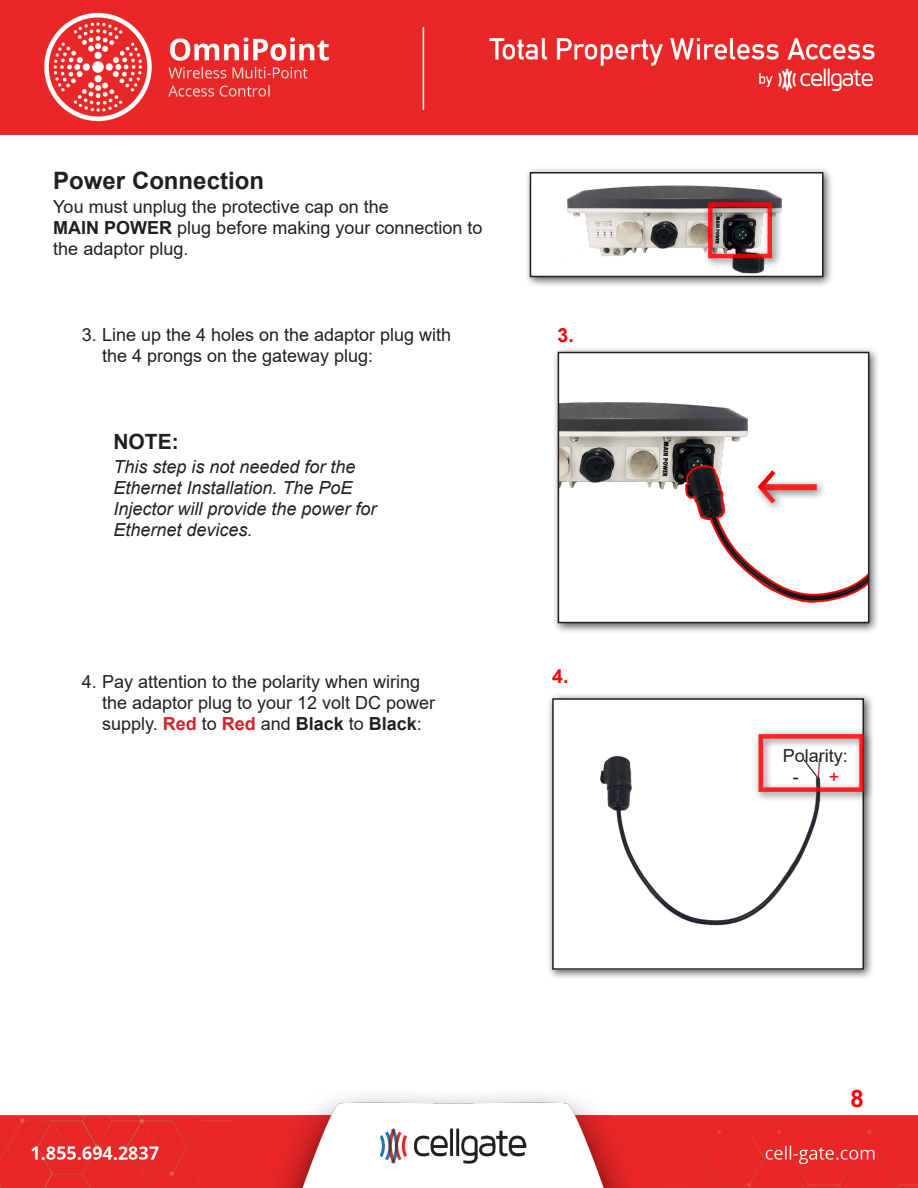
<style>
.page{position:relative;width:918px;height:1188px;background:#fff}
.page>*{position:absolute;margin:0;border:0;box-sizing:border-box;transform-origin:0 0}
.Heading_1{font:700 24px "Arial";color:#231f20}
.t1{font:700 24px "Arial";color:#f00}
.t2{font:700 21px "Arial";color:#231f20}
.t3{font:700 19.5px "Arial";color:#f00}
.Text{font:18px/21px "Arial";color:#231f20}
.Text-2{font:italic 18px/21px "Arial";color:#231f20}
.s1{font-weight:700}
.s2{font-weight:700;color:#d1232a}
.s3{color:#f00}
</style>
<div class="page">
<img style="left:0;top:0;width:918px;height:134px">
<img style="left:0;top:1096px;width:918px;height:92px">
<div style="left:524px;top:166px;width:310px;height:122px;background:#231f20;opacity:.75"></div>
<div style="left:530px;top:173px;width:293px;height:104px;background:#fff"></div>
<img style="left:561px;top:185px;width:216px;height:89px">
<div style="left:530px;top:172px;width:294px;height:105px;border:2px solid #231f20"></div>
<div style="left:552px;top:346px;width:328px;height:288px;background:#231f20;opacity:.75"></div>
<div style="left:558px;top:353px;width:311px;height:270px;background:#fff"></div>
<img style="left:561px;top:402px;width:305px;height:201px">
<div style="left:558px;top:352px;width:311px;height:271px;border:2px solid #231f20"></div>
<div style="left:546px;top:693px;width:329px;height:287px;background:#231f20;opacity:.75"></div>
<div style="left:553px;top:699px;width:310px;height:270px;background:#fff"></div>
<img style="left:600px;top:756px;width:220px;height:170px">
<div style="left:552px;top:698px;width:312px;height:272px;border:2px solid #231f20"></div>
<div style="left:757px;top:478px;width:70px;height:23px;background:#231f20;opacity:.75"></div>
<div style="left:762px;top:484px;width:55px;height:6px;background:#f22"></div>
<div style="left:753px;top:480px;width:32px;height:33px;background:#231f20;opacity:.75"></div>
<svg style="left:753px;top:465px;width:27px;height:43px"></svg>
<div style="left:753px;top:728px;width:121px;height:74px;background:#231f20;opacity:.75"></div>
<div style="left:759px;top:734px;width:105px;height:58px;border:4px solid #f00"></div>
<div style="left:702px;top:196px;width:81px;height:73px;background:#231f20;opacity:.75"></div>
<div style="left:708px;top:202px;width:64px;height:56px;border:4px solid #f00"></div>
<p class="Heading_1" style="left:53px;top:164px;width:212px">Power Connection</p>
<p class="Text" style="left:53px;top:196px;width:431px">You must unplug the protective cap on the<br><span class="s1">MAIN POWER</span> plug before making your connection to the adaptor plug.</p>
<p class="Text" style="left:102px;top:324px;width:351px;text-indent:-20px">3. Line up the 4 holes on the adaptor plug with the 4 prongs on the gateway plug:</p>
<p class="t2" style="left:113px;top:427px;width:67px">NOTE:</p>
<p class="Text-2" style="left:113px;top:456px;width:265px">This step is not needed for the<br>Ethernet Installation. The PoE<br>Injector will provide the power for<br>Ethernet devices.</p>
<p class="Text" style="left:102px;top:671px;width:335px;text-indent:-20px">4. Pay attention to the polarity when wiring the adaptor plug to your 12 volt DC power supply. <span class="s2">Red</span> to <span class="s2">Red</span> and <span class="s1">Black</span> to <span class="s1">Black</span>:</p>
<p class="t3" style="left:558px;top:322px;width:18px">3.</p>
<p class="t3" style="left:552px;top:663px;width:18px">4.</p>
<p class="Text" style="left:783px;top:745px;width:67px">Polarity:</p>
<p class="Text" style="left:793px;top:766px;width:48px">- <span class="s3">+</span></p>
<h1 class="t1" style="left:851px;top:1081px;width:15px">8</h1>
</div>
